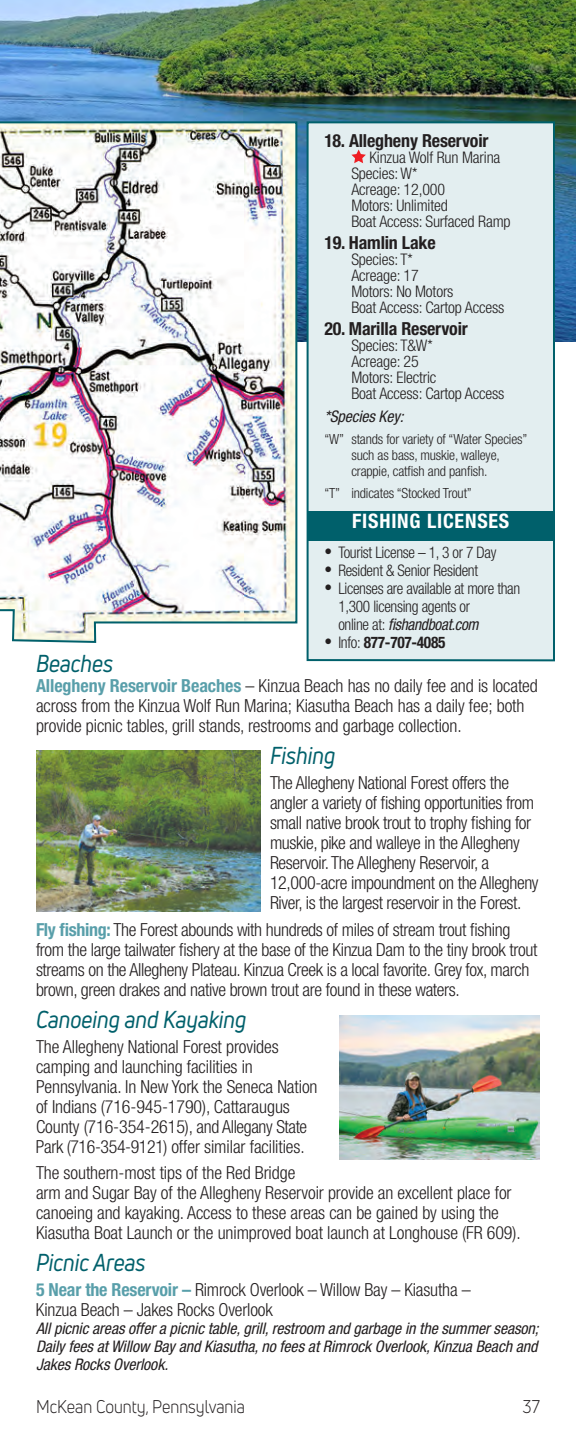
<style>
.page{position:relative;width:576px;height:1440px;background:#fff}
.page>*{position:absolute;margin:0;border:0;box-sizing:border-box;transform-origin:0 0}
.Green_Subhead{font:italic 24px "Uni Neue";color:#00606b;scale:.9 1}
.t1{font:700 condensed 20px "Helvetica Neue LT Std";letter-spacing:.04em;color:#fff}
.t2{font:300 condensed 18px/20px "Helvetica Neue LT Std";letter-spacing:-.01em;color:#231f20}
.t3{font:700 condensed 18px "Helvetica Neue LT Std";letter-spacing:-.01em;color:#231f20}
.t4{font:18px "Uni Neue";color:#231f20;scale:.9 1}
.t5{font:300 condensed 16px/16px "Helvetica Neue LT Std";letter-spacing:-.01em;color:#231f20}
.t6{font:italic condensed 16px/18px "Helvetica Neue LT Std";letter-spacing:-.005em;color:#231f20;text-align:justify}
.t7{font:300 condensed 16px/18px "Helvetica Neue LT Std";letter-spacing:-.01em;color:#231f20;scale:.96 1}
.t8{font:700 condensed 16px "Helvetica Neue LT Std";letter-spacing:-.02em;color:#231f20;scale:.96 1}
.t9{font:300 condensed 14px/16px "Helvetica Neue LT Std";letter-spacing:-.01em;color:#231f20}
.s1{font-weight:400;font-style:italic}
.s2{font-weight:300}
.s3{font-weight:700;color:#599faa}
</style>
<div class="page">
<img style="left:0;top:0;width:576px;height:342px">
<img style="left:0;top:120px;width:298px;height:523px">
<img style="left:36px;top:750px;width:225px;height:162px">
<div style="left:308px;top:122px;width:246px;height:538px;background:#e3eef0"></div>
<div style="left:307px;top:121px;width:248px;height:540px;border:2px solid #00606b"></div>
<div style="left:308px;top:511px;width:246px;height:29px;background:#00606b"></div>
<svg style="left:351px;top:150px;width:15px;height:13px"></svg>
<img style="left:339px;top:1016px;width:201px;height:144px">
<p class="t3" style="left:324px;top:130px;width:166px">18. Allegheny Reservoir</p>
<p class="t5" style="left:351px;top:149px;width:161px;text-indent:18px">Kinzua Wolf Run Marina<br>Species: W*<br>Acreage: 12,000<br>Motors: Unlimited<br>Boat Access: Surfaced Ramp</p>
<p class="t3" style="left:324px;top:232px;width:113px">19. Hamlin Lake</p>
<p class="t5" style="left:351px;top:252px;width:154px">Species: T*<br>Acreage: 17<br>Motors: No Motors<br>Boat Access: Cartop Access</p>
<p class="t3" style="left:324px;top:318px;width:145px">20. Marilla Reservoir</p>
<p class="t5" style="left:351px;top:338px;width:154px">Species: T&amp;W*<br>Acreage: 25<br>Motors: Electric<br>Boat Access: Cartop Access</p>
<p class="t6" style="left:324px;top:407px;width:81px">*Species Key:</p>
<p class="t9" style="left:351px;top:431px;width:178px;text-indent:-27px">“W” stands for variety of “Water Species” such as bass, muskie, walleye, crappie, catfish and panfish.</p>
<p class="t9" style="left:324px;top:485px;width:149px">“T” indicates “Stocked Trout”</p>
<p class="t1" style="left:352px;top:509px;width:159px">FISHING LICENSES</p>
<p class="t7" style="left:324px;top:543px;width:181px">• Tourist License – 1, 3 or 7 Day</p>
<p class="t7" style="left:324px;top:561px;width:162px">• Resident &amp; Senior Resident</p>
<p class="t7" style="left:338px;top:579px;width:191px;text-indent:-14px">• Licenses are available at more than<br>1,300 licensing agents or<br>online at: <span class="s1">fishandboat.com</span></p>
<p class="t8" style="left:324px;top:632px;width:128px"><span class="s2">• Info:</span> 877-707-4085</p>
<p class="Green_Subhead" style="left:36px;top:649px;width:87px">Beaches</p>
<p class="t2" style="left:36px;top:675px;width:503px"><span class="s3">Allegheny Reservoir Beaches</span> – Kinzua Beach has no daily fee and is located across from the Kinzua Wolf Run Marina; Kiasutha Beach has a daily fee; both provide picnic tables, grill stands, restrooms and garbage collection.</p>
<p class="Green_Subhead" style="left:270px;top:741px;width:74px">Fishing</p>
<p class="t2" style="left:270px;top:772px;width:270px">The Allegheny National Forest offers the angler a variety of fishing opportunities from small native brook trout to trophy fishing for muskie, pike and walleye in the Allegheny Reservoir. The Allegheny Reservoir, a 12,000-acre impoundment on the Allegheny River, is the largest reservoir in the Forest.</p>
<p class="t2" style="left:36px;top:919px;width:503px"><span class="s3">Fly fishing:</span> The Forest abounds with hundreds of miles of stream trout fishing from the large tailwater fishery at the base of the Kinzua Dam to the tiny brook trout streams on the Allegheny Plateau. Kinzua Creek is a local favorite. Grey fox, march brown, green drakes and native brown trout are found in these waters.</p>
<p class="Green_Subhead" style="left:36px;top:1005px;width:235px">Canoeing and Kayaking</p>
<p class="t2" style="left:36px;top:1036px;width:283px">The Allegheny National Forest provides camping and launching facilities in Pennsylvania. In New York the Seneca Nation of Indians (716-945-1790), Cattaraugus County (716-354-2615), and Allegany State Park (716-354-9121) offer similar facilities.</p>
<p class="t2" style="left:36px;top:1162px;width:486px">The southern-most tips of the Red Bridge<br>arm and Sugar Bay of the Allegheny Reservoir provide an excellent place for canoeing and kayaking. Access to these areas can be gained by using the Kiasutha Boat Launch or the unimproved boat launch at Longhouse (FR 609).</p>
<p class="Green_Subhead" style="left:36px;top:1247px;width:123px">Picnic Areas</p>
<p class="t2" style="left:36px;top:1279px;width:436px"><span class="s3">5 Near the Reservoir –</span> Rimrock Overlook – Willow Bay – Kiasutha –<br>Kinzua Beach – Jakes Rocks Overlook</p>
<p class="t6" style="left:36px;top:1319px;width:504px">All picnic areas offer a picnic table, grill, restroom and garbage in the summer season; Daily fees at Willow Bay and Kiasutha, no fees at Rimrock Overlook, Kinzua Beach and Jakes Rocks Overlook.</p>
<p class="t4" style="left:36px;top:1396px;width:234px">McKean County, Pennsylvania</p>
<p class="t4" style="left:523px;top:1396px;width:21px">37</p>
</div>
